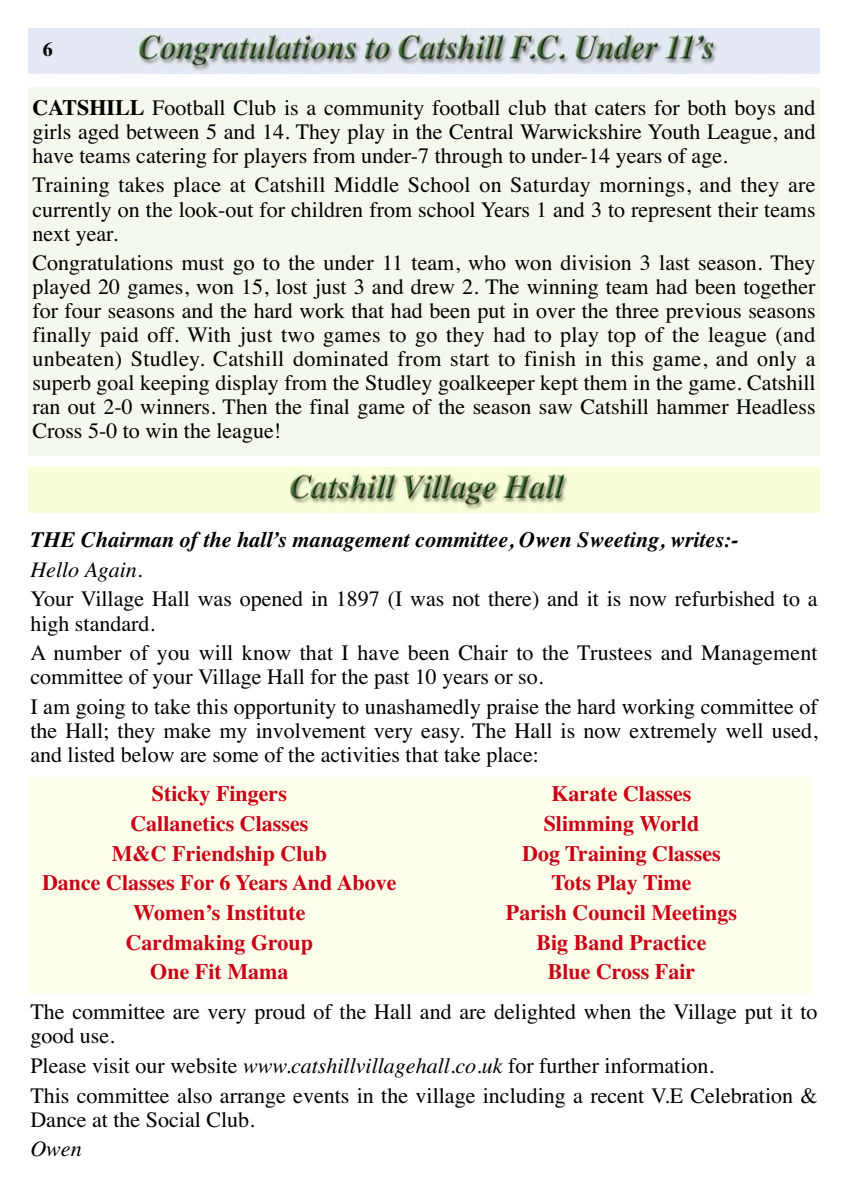
<style>
.page{position:relative;width:848px;height:1191px;background:#fff}
.page>*{position:absolute;margin:0;border:0;box-sizing:border-box;transform-origin:0 0}
.t1{font:22px/24px "Times";color:#000}
.t2{font:700 22px/29.6px "Times";color:#ca0016;text-align:center}
.t3{font:italic 22px "Times";color:#000}
.t4{font:700 20px "Times";color:#000}
.s1{font-weight:700}
.s2{font-weight:700;font-style:italic}
.s3{font-style:italic}
</style>
<div class="page">
<img style="left:28px;top:28px;width:791px;height:46px">
<img style="left:28px;top:467px;width:791px;height:46px">
<div style="left:28px;top:87px;width:791px;height:368px;background:#f3f9ec"></div>
<div style="left:28px;top:777px;width:784px;height:216px;background:#fdffeb"></div>
<p class="t4" style="left:43px;top:37px;width:11px">6</p>
<p class="t1" style="left:32px;top:95px;width:784px;text-align:justify"><span class="s1">CATSHILL</span> Football Club is a community football club that caters for both boys and girls aged between 5 and 14. They play in the Central Warwickshire Youth League, and have teams catering for players from under-7 through to under-14 years of age.</p>
<p class="t1" style="left:32px;top:173px;width:784px;text-align:justify">Training takes place at Catshill Middle School on Saturday mornings, and they are currently on the look-out for children from school Years 1 and 3 to represent their teams next year.</p>
<p class="t1" style="left:32px;top:251px;width:784px;text-align:justify">Congratulations must go to the under 11 team, who won division 3 last season. They played 20 games, won 15, lost just 3 and drew 2. The winning team had been together for four seasons and the hard work that had been put in over the three previous seasons finally paid off. With just two games to go they had to play top of the league (and unbeaten) Studley. Catshill dominated from start to finish in this game, and only a superb goal keeping display from the Studley goalkeeper kept them in the game. Catshill ran out 2-0 winners. Then the final game of the season saw Catshill hammer Headless Cross 5-0 to win the league!</p>
<p class="t1" style="left:30px;top:525px;width:788px;line-height:29.6px"><span class="s2">THE Chairman of the hall’s management committee, Owen Sweeting, writes:-<br></span><span class="s3">Hello Again</span>.<br>Your Village Hall was opened in 1897 (I was not there) and it is now refurbished to a</p>
<p class="t1" style="left:30px;top:608px;width:788px;line-height:29.6px">high standard.<br>A number of you will know that I have been Chair to the Trustees and Management</p>
<p class="t1" style="left:30px;top:662px;width:788px;line-height:29.6px">committee of your Village Hall for the past 10 years or so.<br>I am going to take this opportunity to unashamedly praise the hard working committee of</p>
<p class="t1" style="left:30px;top:718px;width:788px">the Hall; they make my involvement very easy. The Hall is now extremely well used, and listed below are some of the activities that take place:</p>
<p class="t2" style="left:42px;top:779px;width:356px">Sticky Fingers<br>Callanetics Classes<br>M&amp;C Friendship Club<br>Dance Classes For 6 Years And Above<br>Women’s Institute<br>Cardmaking Group<br>One Fit Mama</p>
<p class="t2" style="left:506px;top:779px;width:232px">Karate Classes<br>Slimming World<br>Dog Training Classes<br>Tots Play Time<br>Parish Council Meetings<br>Big Band Practice<br>Blue Cross Fair</p>
<p class="t1" style="left:30px;top:999px;width:788px">The committee are very proud of the Hall and are delighted when the Village put it to good use.</p>
<p class="t1" style="left:30px;top:1050px;width:788px;line-height:29.6px">Please visit our website <span class="s3">www.catshillvillagehall.co.uk</span> for further information.<br>This committee also arrange events in the village including a recent V.E Celebration &amp;</p>
<p class="t1" style="left:30px;top:1107px;width:226px">Dance at the Social Club.</p>
<p class="t3" style="left:30px;top:1136px;width:53px">Owen</p>
</div>
